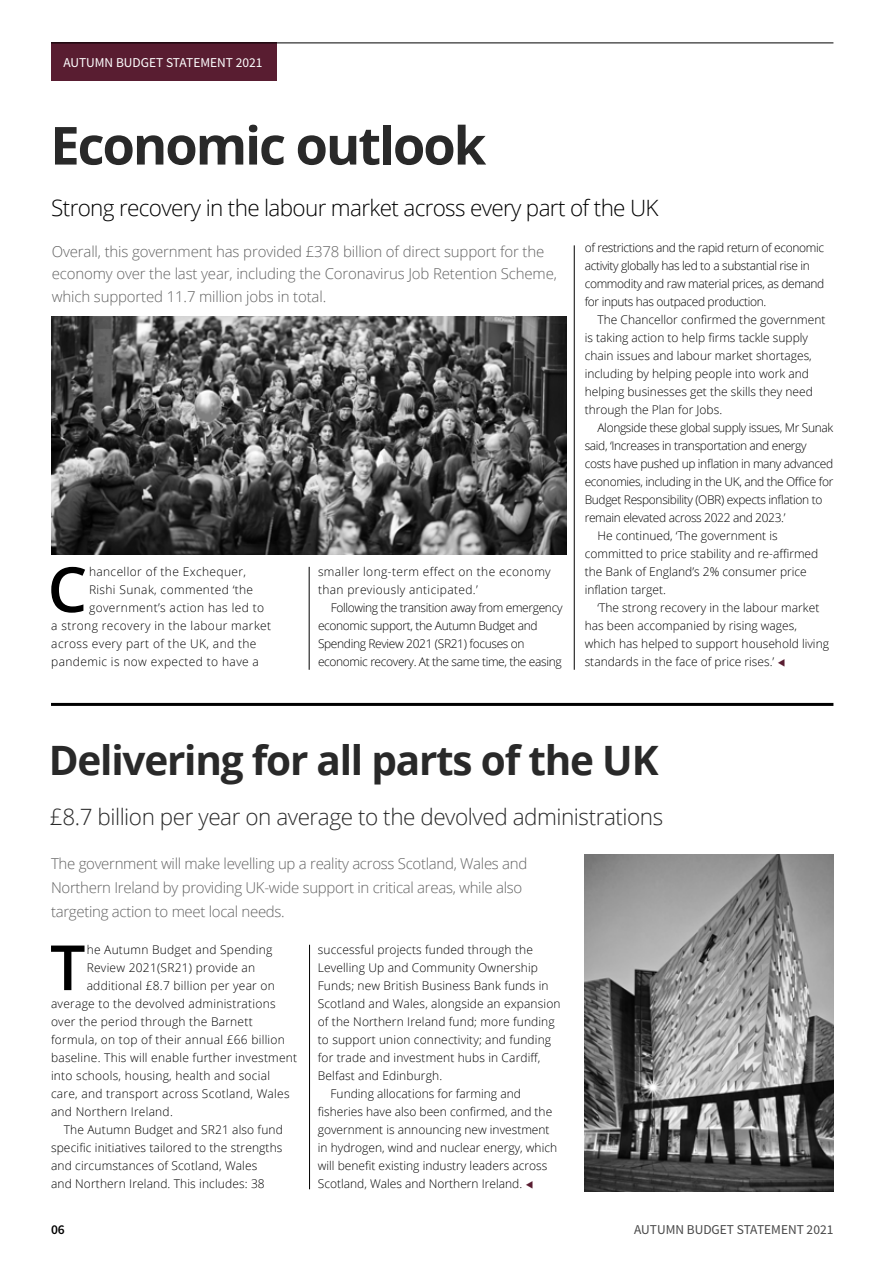
<style>
.page{position:relative;width:893px;height:1263px;background:#fff}
.page>*{position:absolute;margin:0;border:0;box-sizing:border-box;transform-origin:0 0}
.t1{font:600 62.4px "Open Sans";color:#000}
.t2{font:700 52.5px "Open Sans";letter-spacing:-.04em;color:#292929}
.t3{font:700 40.5px "Open Sans";letter-spacing:-.03em;color:#292929}
.t4{font:300 22.5px "Open Sans";letter-spacing:-.02em;color:#292929}
.t5{font:300 22.5px "Open Sans";letter-spacing:-.03em;color:#000}
.t6{font:300 15px/22.5px "Open Sans";letter-spacing:-.01em;color:#636363}
.t7{font:13.5px "Source Sans Pro";color:#fff}
.t8{font:13.5px "Source Sans Pro";color:#484848}
.t9{font:600 13.5px "Source Sans Pro";color:#000}
.t10{font:300 12px/18px "Open Sans";color:#000}
.t11{font:300 12px/18px "Open Sans";letter-spacing:-.03em;color:#000}
.t12{font:300 12px "Open Sans";letter-spacing:.02em;color:#000}
.t13{font:300 12px/18px "Open Sans";letter-spacing:.03em;color:#000}
.s1{color:#591d31}
</style>
<div class="page">
<div style="left:51px;top:43px;width:225px;height:38px;background:#591d31"></div>
<hr style="left:51px;top:43px;width:782px;height:1px;background:#000">
<hr style="left:309px;top:567px;width:1px;height:103px;background:#000">
<hr style="left:574px;top:245px;width:1px;height:425px;background:#000">
<img style="left:51px;top:317px;width:516px;height:237px">
<hr style="left:309px;top:945px;width:1px;height:244px;background:#000">
<hr style="left:51px;top:703px;width:782px;height:3px;background:#000">
<img style="left:585px;top:854px;width:248px;height:337px">
<p class="t7" style="left:63px;top:54px;width:201px">AUTUMN BUDGET STATEMENT 2021</p>
<h2 class="t2" style="left:50px;top:108px;width:437px">Economic outlook</h2>
<h3 class="t5" style="left:51px;top:192px;width:609px">Strong recovery in the labour market across every part of the UK</h3>
<p class="t6" style="left:52px;top:240px;width:507px">Overall, this government has provided £378 billion of direct support for the economy over the last year, including the Coronavirus Job Retention Scheme, which supported 11.7 million jobs in total.</p>
<h1 class="t1" style="left:48px;top:545px;width:41px">C</h1>
<p class="t13" style="left:89px;top:562px;width:158px">hancellor of the Exchequer,</p>
<p class="t13" style="left:89px;top:580px;width:166px">Rishi Sunak, commented ‘the</p>
<p class="t13" style="left:89px;top:598px;width:177px">government’s action has led to</p>
<p class="t13" style="left:51px;top:616px;width:221px">a strong recovery in the labour market</p>
<p class="t13" style="left:51px;top:634px;width:207px">across every part of the UK, and the</p>
<p class="t13" style="left:51px;top:652px;width:209px">pandemic is now expected to have a</p>
<p class="t13" style="left:318px;top:562px;width:234px">smaller long-term effect on the economy than previously anticipated.’</p>
<p class="t11" style="left:318px;top:598px;width:246px;text-indent:13px">Following the transition away from emergency economic support, the Autumn Budget and Spending Review 2021 (SR21) focuses on economic recovery. At the same time, the easing</p>
<p class="t11" style="left:585px;top:238px;width:241px">of restrictions and the rapid return of economic activity globally has led to a substantial rise in commodity and raw material prices, as demand for inputs has outpaced production.</p>
<p class="t10" style="left:585px;top:310px;width:242px;text-indent:13px">The Chancellor confirmed the government is taking action to help firms tackle supply chain issues and labour market shortages, including by helping people into work and helping businesses get the skills they need through the Plan for Jobs.</p>
<p class="t11" style="left:597px;top:418px;width:237px">Alongside these global supply issues, Mr Sunak</p>
<p class="t11" style="left:585px;top:436px;width:223px">said, ‘Increases in transportation and energy</p>
<p class="t11" style="left:585px;top:454px;width:250px">costs have pushed up inflation in many advanced</p>
<p class="t11" style="left:585px;top:472px;width:250px">economies, including in the UK, and the Office for</p>
<p class="t11" style="left:585px;top:490px;width:239px">Budget Responsibility (OBR) expects inflation to</p>
<p class="t11" style="left:585px;top:508px;width:202px">remain elevated across 2022 and 2023.’</p>
<p class="t10" style="left:597px;top:526px;width:182px">He continued, ‘The government is</p>
<p class="t10" style="left:585px;top:544px;width:235px">committed to price stability and re-affirmed</p>
<p class="t10" style="left:585px;top:562px;width:224px">the Bank of England’s 2% consumer price</p>
<p class="t10" style="left:585px;top:580px;width:83px">inflation target.</p>
<p class="t10" style="left:597px;top:598px;width:223px">‘The strong recovery in the labour market</p>
<p class="t10" style="left:585px;top:616px;width:214px">has been accompanied by rising wages,</p>
<p class="t10" style="left:585px;top:634px;width:246px">which has helped to support household living</p>
<p class="t10" style="left:585px;top:652px;width:202px">standards in the face of price rises.’ <span class="s1">▼</span></p>
<h3 class="t3" style="left:49px;top:732px;width:611px">Delivering for all parts of the UK</h3>
<h3 class="t4" style="left:50px;top:801px;width:615px">£8.7 billion per year on average to the devolved administrations</h3>
<p class="t6" style="left:51px;top:851px;width:478px;line-height:24px">The government will make levelling up a reality across Scotland, Wales and<br>Northern Ireland by providing UK-wide support in critical areas, while also targeting action to meet local needs.</p>
<h1 class="t1" style="left:50px;top:923px;width:37px">T</h1>
<p class="t12" style="left:87px;top:941px;width:187px">he Autumn Budget and Spending</p>
<p class="t12" style="left:87px;top:959px;width:170px">Review 2021(SR21) provide an</p>
<p class="t12" style="left:87px;top:977px;width:190px">additional £8.7 billion per year on</p>
<p class="t12" style="left:51px;top:995px;width:226px">average to the devolved administrations</p>
<p class="t12" style="left:51px;top:1013px;width:203px">over the period through the Barnett</p>
<p class="t12" style="left:51px;top:1031px;width:235px">formula, on top of their annual £66 billion</p>
<p class="t12" style="left:51px;top:1049px;width:248px">baseline. This will enable further investment</p>
<p class="t12" style="left:51px;top:1067px;width:221px">into schools, housing, health and social</p>
<p class="t12" style="left:51px;top:1085px;width:240px">care, and transport across Scotland, Wales</p>
<p class="t12" style="left:51px;top:1103px;width:123px">and Northern Ireland.</p>
<p class="t10" style="left:64px;top:1120px;width:221px">The Autumn Budget and SR21 also fund</p>
<p class="t10" style="left:51px;top:1138px;width:233px">specific initiatives tailored to the strengths</p>
<p class="t10" style="left:51px;top:1156px;width:208px">and circumstances of Scotland, Wales</p>
<p class="t10" style="left:51px;top:1174px;width:215px">and Northern Ireland. This includes: 38</p>
<p class="t10" style="left:318px;top:940px;width:217px">successful projects funded through the</p>
<p class="t10" style="left:318px;top:958px;width:222px">Levelling Up and Community Ownership</p>
<p class="t10" style="left:318px;top:976px;width:232px">Funds; new British Business Bank funds in</p>
<p class="t10" style="left:318px;top:994px;width:244px">Scotland and Wales, alongside an expansion</p>
<p class="t10" style="left:318px;top:1012px;width:238px">of the Northern Ireland fund; more funding</p>
<p class="t10" style="left:318px;top:1030px;width:235px">to support union connectivity; and funding</p>
<p class="t10" style="left:318px;top:1048px;width:224px">for trade and investment hubs in Cardiff,</p>
<p class="t10" style="left:318px;top:1066px;width:126px">Belfast and Edinburgh.</p>
<p class="t10" style="left:331px;top:1084px;width:192px">Funding allocations for farming and</p>
<p class="t10" style="left:318px;top:1102px;width:236px">fisheries have also been confirmed, and the</p>
<p class="t10" style="left:318px;top:1120px;width:233px">government is announcing new investment</p>
<p class="t10" style="left:318px;top:1138px;width:241px">in hydrogen, wind and nuclear energy, which</p>
<p class="t10" style="left:318px;top:1156px;width:231px">will benefit existing industry leaders across</p>
<p class="t10" style="left:318px;top:1174px;width:217px">Scotland, Wales and Northern Ireland. <span class="s1">▼</span></p>
<p class="t9" style="left:51px;top:1221px;width:15px">06</p>
<p class="t8" style="left:634px;top:1221px;width:201px">AUTUMN BUDGET STATEMENT 2021</p>
</div>
